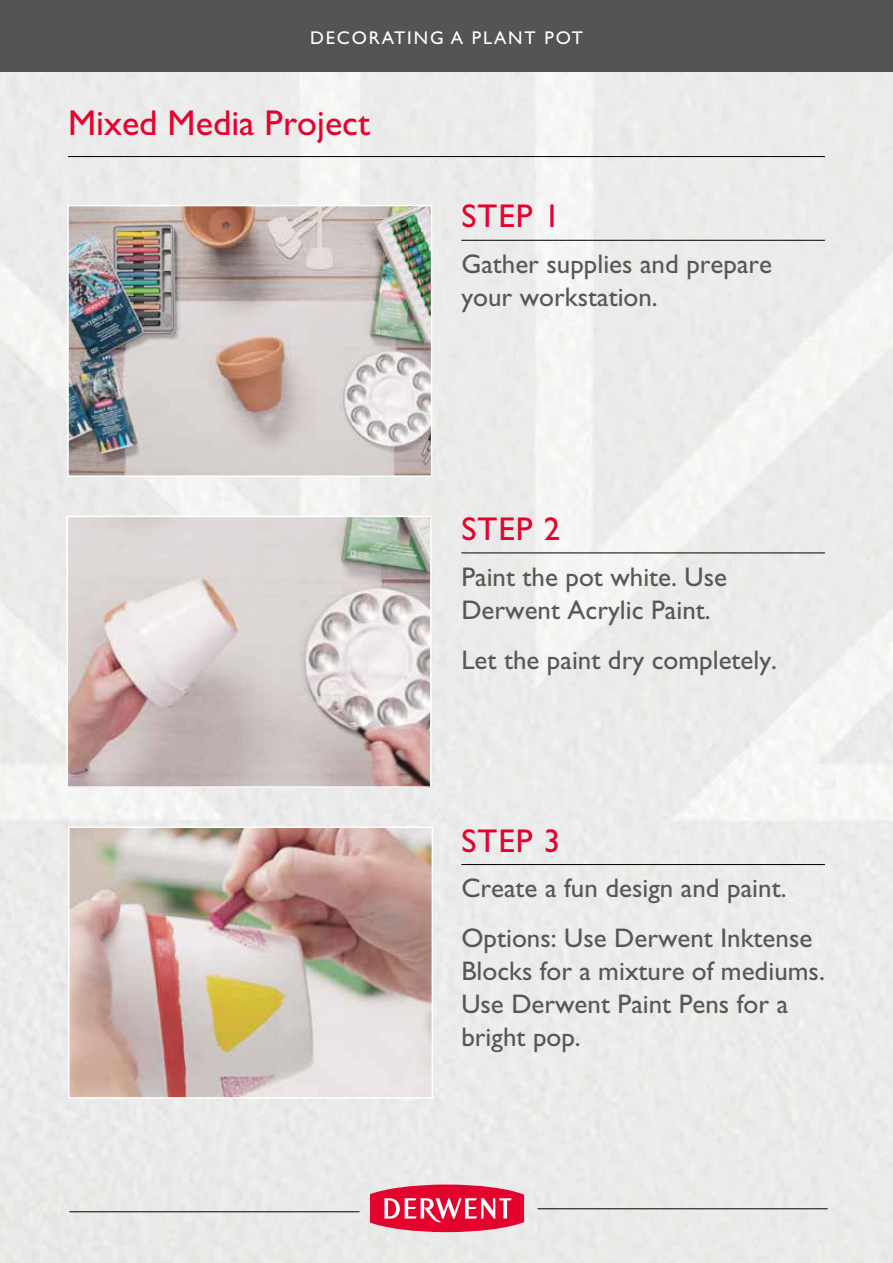
<style>
.page{position:relative;width:893px;height:1263px;background:#fff}
.page>*{position:absolute;margin:0;border:0;box-sizing:border-box;transform-origin:0 0}
.t1{font:36px "Gill Sans Std";color:#e4032e}
.t2{font:33px "Gill Sans Std";letter-spacing:.03em;color:#e4032e}
.t3{font:27px/33px "Gill Sans Std";color:#575756}
.t4{font:18.45px "Gill Sans Std";letter-spacing:.1em;color:#fff}
</style>
<div class="page">
<img style="left:0;top:72px;width:893px;height:1191px">
<svg style="left:370px;top:1184px;width:154px;height:48px;background:#e84361"></svg>
<hr style="left:69px;top:1211px;width:291px;height:1px;background:#000">
<hr style="left:538px;top:1208px;width:290px;height:1px;background:#000">
<div style="left:0;top:0;width:893px;height:72px;background:#555454"></div>
<hr style="left:461px;top:240px;width:364px;height:1px;background:#000">
<hr style="left:461px;top:553px;width:364px;height:1px;background:#000">
<hr style="left:461px;top:864px;width:364px;height:1px;background:#000">
<hr style="left:68px;top:156px;width:757px;height:1px;background:#000">
<img style="left:70px;top:208px;width:359px;height:266px">
<div style="left:67px;top:205px;width:365px;height:272px;border:2px solid #fff"></div>
<img style="left:70px;top:519px;width:359px;height:266px">
<div style="left:67px;top:516px;width:365px;height:272px;border:2px solid #fff"></div>
<img style="left:71px;top:829px;width:359px;height:267px">
<div style="left:68px;top:826px;width:365px;height:273px;border:2px solid #fff"></div>
<p class="t4" style="left:310px;top:27px;width:274px">DECORATING A PLANT POT</p>
<h1 class="t1" style="left:68px;top:102px;width:303px">Mixed Media Project</h1>
<p class="t2" style="left:461px;top:197px;width:100px">STEP 1</p>
<p class="t3" style="left:461px;top:248px;width:312px">Gather supplies and prepare your workstation.</p>
<p class="t2" style="left:461px;top:510px;width:100px">STEP 2</p>
<p class="t3" style="left:461px;top:560px;width:267px">Paint the pot white. Use<br>Derwent Acrylic Paint.</p>
<p class="t3" style="left:461px;top:643px;width:317px">Let the paint dry completely.</p>
<p class="t2" style="left:461px;top:821px;width:100px">STEP 3</p>
<p class="t3" style="left:461px;top:863px;width:352px;line-height:49.9px">Create a fun design and paint.<br>Options: Use Derwent Inktense</p>
<p class="t3" style="left:461px;top:955px;width:365px">Blocks for a mixture of mediums.<br>Use Derwent Paint Pens for a bright pop.</p>
</div>
